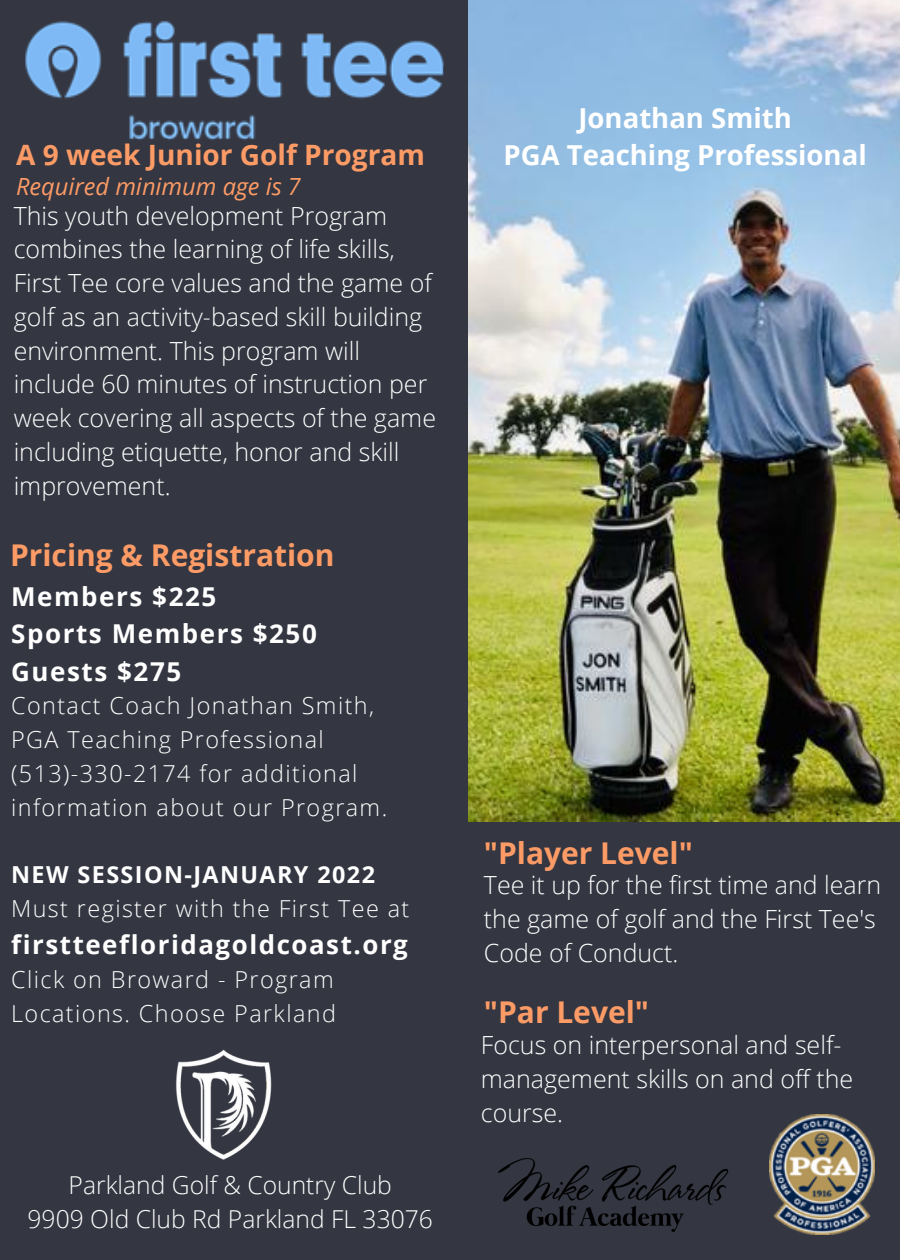
<style>
.page{position:relative;width:900px;height:1260px;background:#343641}
.page>*{position:absolute;margin:0;border:0;box-sizing:border-box;transform-origin:0 0}
.t1{font:700 30px "Open Sans";color:#fc9b66}
.t2{font:700 28px "Open Sans";color:#fc9b66}
.t3{font:700 27.5px "Open Sans";color:#fff}
.t4{font:700 26px "Open Sans";letter-spacing:.06em;color:#fff}
.t5{font:300 25px/33.8px "Open Sans";color:#fff}
.t6{font:300 24.75px "Open Sans";color:#fff}
.t7{font:italic 23.75px "Open Sans";color:#fc9b66}
.t8{font:300 23.5px/33.8px "Open Sans";letter-spacing:.06em;color:#fff}
.t9{font:700 23.5px "Open Sans";letter-spacing:.06em;color:#fff}
</style>
<div class="page">
<img style="left:469px;top:0;width:431px;height:821px">
<img style="left:176px;top:1049px;width:96px;height:111px">
<img style="left:498px;top:1158px;width:231px;height:74px">
<img style="left:769px;top:1115px;width:105px;height:120px">
<img style="left:25px;top:21px;width:419px;height:120px">
<p class="t2" style="left:16px;top:135px;width:410px">A 9 week Junior Golf Program</p>
<p class="t5" style="left:14px;top:198px;width:424px">This youth development Program combines the learning of life skills, First Tee core values and the game of golf as an activity-based skill building environment. This program will include 60 minutes of instruction per week covering all aspects of the game including etiquette, honor and skill improvement.</p>
<p class="t7" style="left:16px;top:169px;width:286px">Required minimum age is 7</p>
<p class="t1" style="left:10px;top:534px;width:326px">Pricing &amp; Registration</p>
<p class="t4" style="left:11px;top:578px;width:207px">Members $225</p>
<p class="t4" style="left:11px;top:615px;width:307px">Sports Members $250</p>
<p class="t4" style="left:11px;top:653px;width:172px">Guests $275</p>
<p class="t8" style="left:11px;top:688px;width:364px">Contact Coach Jonathan Smith,</p>
<p class="t8" style="left:11px;top:722px;width:314px">PGA Teaching Professional</p>
<p class="t8" style="left:11px;top:756px;width:378px">(513)-330-2174 for additional information about our Program.</p>
<p class="t9" style="left:11px;top:858px;width:365px">NEW SESSION-JANUARY 2022</p>
<p class="t8" style="left:11px;top:891px;width:400px">Must register with the First Tee at</p>
<p class="t4" style="left:11px;top:927px;width:398px">firstteefloridagoldcoast.org</p>
<p class="t8" style="left:11px;top:962px;width:326px">Click on Broward - Program<br>Locations. Choose Parkland</p>
<p class="t6" style="left:69px;top:1168px;width:325px">Parkland Golf &amp; Country Club</p>
<p class="t6" style="left:28px;top:1201px;width:407px">9909 Old Club Rd Parkland FL 33076</p>
<p class="t3" style="left:578px;top:99px;width:215px">Jonathan Smith</p>
<p class="t3" style="left:504px;top:136px;width:365px">PGA Teaching Professional</p>
<p class="t1" style="left:484px;top:832px;width:211px">"Player Level"</p>
<p class="t5" style="left:484px;top:868px;width:399px">Tee it up for the first time and learn the game of golf and the First Tee's<br>Code of Conduct.</p>
<p class="t1" style="left:484px;top:991px;width:167px">"Par Level"</p>
<p class="t5" style="left:481px;top:1028px;width:374px">Focus on interpersonal and self&shy;management skills on and off the course.</p>
</div>
